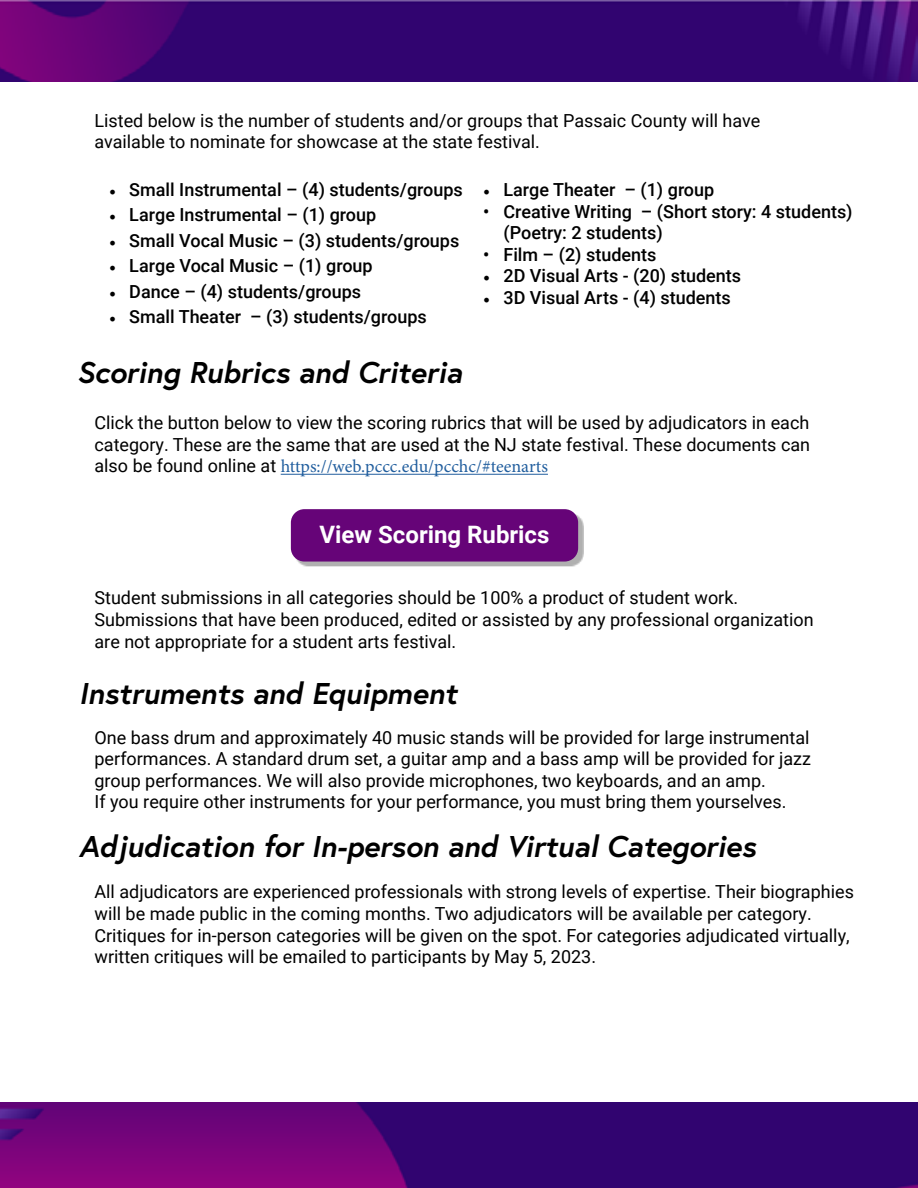
<style>
.page{position:relative;width:918px;height:1188px;background:#fff}
.page>*{position:absolute;margin:0;border:0;box-sizing:border-box;transform-origin:0 0}
.t1{font:italic 700 30px "Europa";color:#000}
.t2{font:700 24px "Roboto";color:#fff}
.t3{font:18px/21.6px "Roboto";color:#000}
.t4{font:500 18px/21.6px "Roboto";color:#000}
.t5{font:18px "Minion Pro";color:#215e9e}
.s1{font-family:"Minion Pro";font-weight:400}
.s2{font-family:"Roboto";color:#000}
</style>
<div class="page">
<hr style="left:281px;top:474px;width:267px;height:1px;background:#215e9e">
<div style="left:294px;top:514px;width:290px;height:52px;background:#000;opacity:.31"></div>
<div style="left:291px;top:509px;width:287px;height:53px;background:#660478;border-radius:13px"></div>
<img style="left:0;top:0;width:918px;height:82px">
<img style="left:0;top:1102px;width:918px;height:86px">
<p class="t3" style="left:94px;top:109px;width:667px">Listed below is the number of students and/or groups that Passaic County will have available to nominate for showcase at the state festival.</p>
<p class="t4" style="left:109px;top:178px;width:355px"><span class="s1">•</span> Small Instrumental – (4) students/groups</p>
<p class="t4" style="left:109px;top:204px;width:269px"><span class="s1">•</span> Large Instrumental – (1) group</p>
<p class="t4" style="left:109px;top:229px;width:352px"><span class="s1">•</span> Small Vocal Music – (3) students/groups</p>
<p class="t4" style="left:109px;top:255px;width:265px"><span class="s1">•</span> Large Vocal Music – (1) group</p>
<p class="t4" style="left:109px;top:280px;width:254px"><span class="s1">•</span> Dance – (4) students/groups</p>
<p class="t4" style="left:109px;top:306px;width:319px"><span class="s1">•</span> Small Theater – (3) students/groups</p>
<h1 class="t1" style="left:77px;top:352px;width:387px">Scoring Rubrics and Criteria</h1>
<p class="t4" style="left:483px;top:178px;width:233px"><span class="s1">•</span> Large Theater – (1) group</p>
<p class="t4" style="left:503px;top:200px;width:351px;text-indent:-20px">• Creative Writing – (Short story: 4 students) (Poetry: 2 students)</p>
<p class="t4" style="left:483px;top:243px;width:175px">• Film – (2) students</p>
<p class="t4" style="left:483px;top:264px;width:259px"><span class="s1">•</span> 2D Visual Arts - (20) students</p>
<p class="t4" style="left:483px;top:286px;width:249px"><span class="s1">•</span> 3D Visual Arts - (4) students</p>
<p class="t3" style="left:94px;top:411px;width:717px">Click the button below to view the scoring rubrics that will be used by adjudicators in each category. These are the same that are used at the NJ state festival. These documents can</p>
<p class="t5" style="left:94px;top:455px;width:455px"><span class="s2">also be found online at</span> https://web.pccc.edu/pcchc/#teenarts</p>
<h2 class="t2" style="left:320px;top:518px;width:231px">View Scoring Rubrics</h2>
<p class="t3" style="left:94px;top:587px;width:721px">Student submissions in all categories should be 100% a product of student work.<br>Submissions that have been produced, edited or assisted by any professional organization are not appropriate for a student arts festival.</p>
<h1 class="t1" style="left:79px;top:672px;width:380px">Instruments and Equipment</h1>
<p class="t3" style="left:94px;top:726px;width:718px">One bass drum and approximately 40 music stands will be provided for large instrumental performances. A standard drum set, a guitar amp and a bass amp will be provided for jazz group performances. We will also provide microphones, two keyboards, and an amp.<br>If you require other instruments for your performance, you must bring them yourselves.</p>
<h1 class="t1" style="left:79px;top:826px;width:679px">Adjudication for In-person and Virtual Categories</h1>
<p class="t3" style="left:94px;top:881px;width:761px">All adjudicators are experienced professionals with strong levels of expertise. Their biographies will be made public in the coming months. Two adjudicators will be available per category.<br>Critiques for in-person categories will be given on the spot. For categories adjudicated virtually, written critiques will be emailed to participants by May 5, 2023.</p>
</div>
